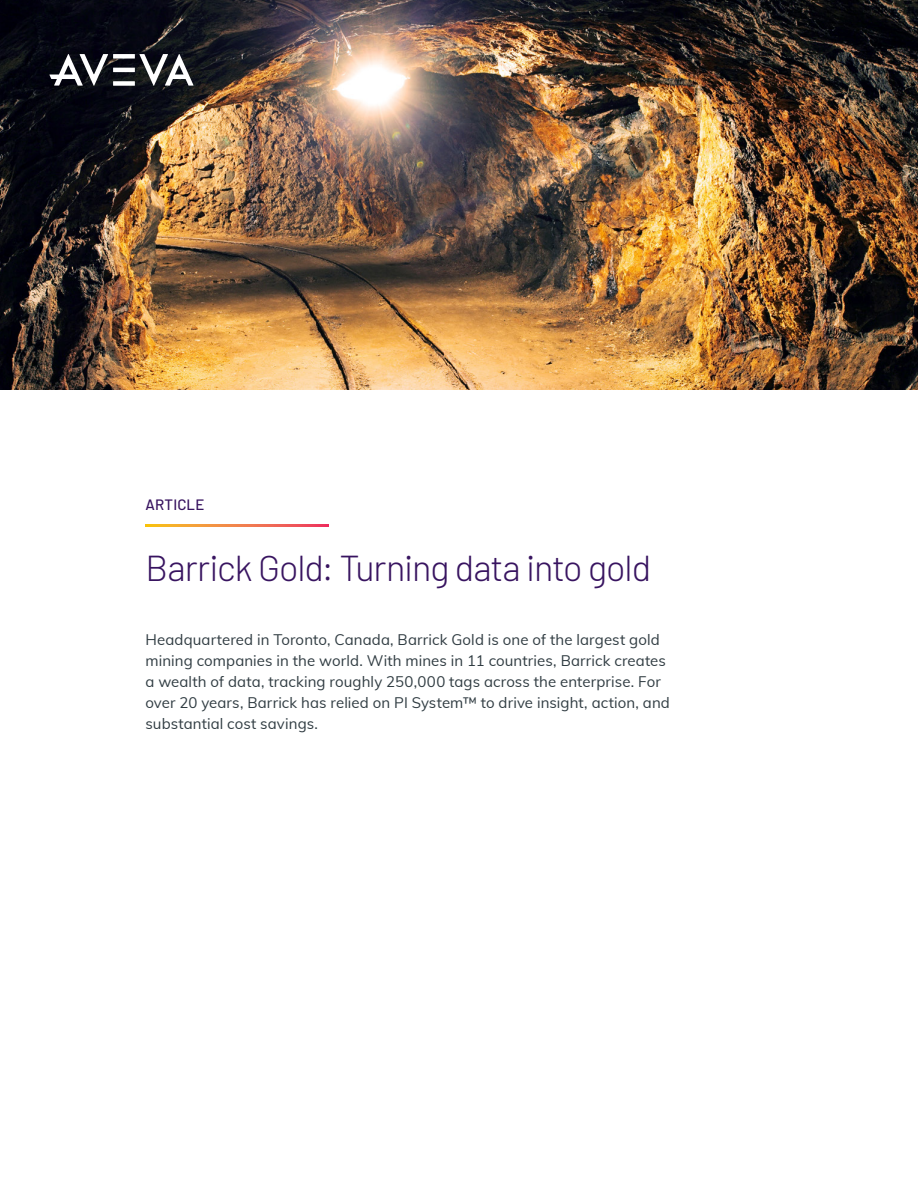
<style>
.page{position:relative;width:918px;height:1188px;background:#fff}
.page>*{position:absolute;margin:0;border:0;box-sizing:border-box;transform-origin:0 0}
.t1{font:300 36px "Barlow";letter-spacing:-.03em;color:#381460}
.t2{font:15px/21px "Muli";letter-spacing:.005em;color:#303c42}
.t3{font:500 15px "Barlow";letter-spacing:.015em;color:#381460}
</style>
<div class="page">
<svg style="left:146px;top:525px;width:182px;height:1px"></svg>
<img style="left:0;top:0;width:918px;height:389px">
<div style="left:113px;top:81px;width:22px;height:5px;background:#fff"></div>
<hr style="left:113px;top:68px;width:22px;height:4px;background:#fff">
<div style="left:113px;top:54px;width:22px;height:5px;background:#fff"></div>
<svg style="left:49px;top:54px;width:59px;height:32px"></svg>
<svg style="left:139px;top:54px;width:55px;height:32px"></svg>
<p class="t3" style="left:146px;top:493px;width:60px">ARTICLE</p>
<h1 class="t1" style="left:146px;top:542px;width:507px">Barrick Gold: Turning data into gold</h1>
<p class="t2" style="left:146px;top:629px;width:526px">Headquartered in Toronto, Canada, Barrick Gold is one of the largest gold mining companies in the world. With mines in 11 countries, Barrick creates a wealth of data, tracking roughly 250,000 tags across the enterprise. For over 20 years, Barrick has relied on PI System™ to drive insight, action, and substantial cost savings.</p>
</div>
